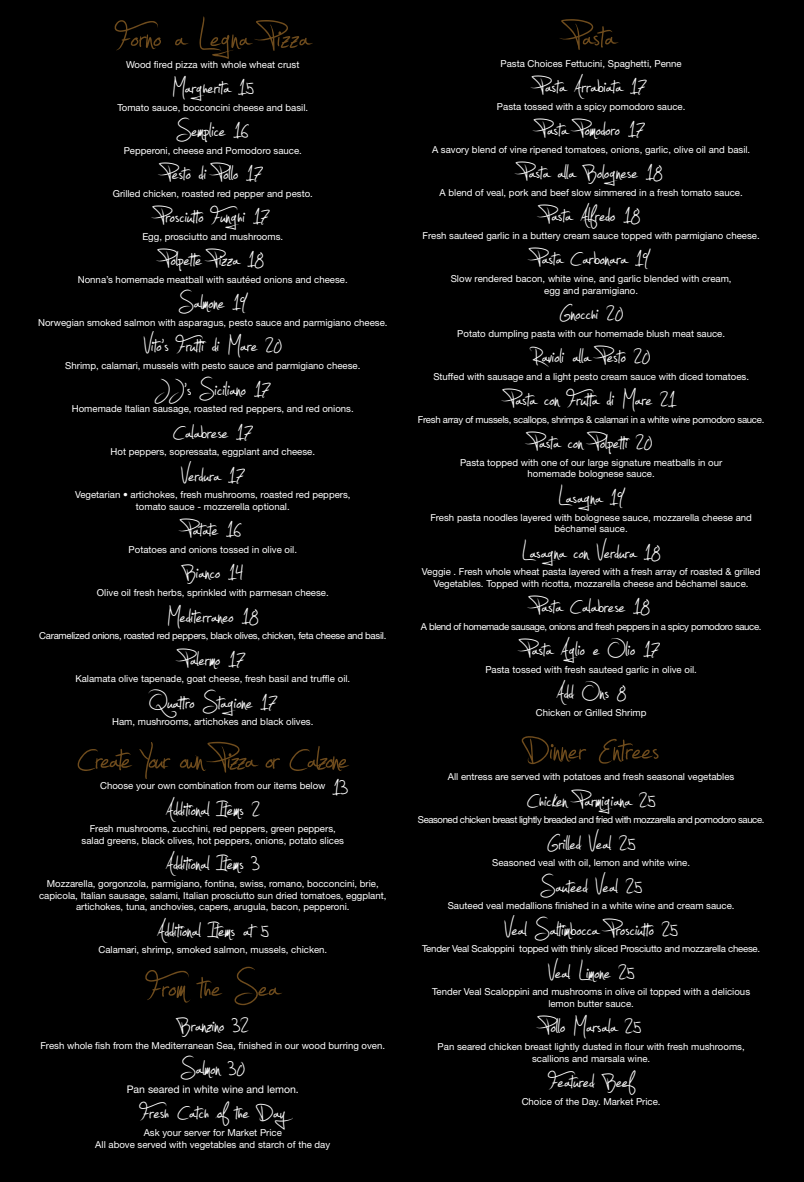
<style>
.page{position:relative;width:804px;height:1182px;background:#fff}
.page>*{position:absolute;margin:0;border:0;box-sizing:border-box;transform-origin:0 0}
.t1{font:70px "Jellyka Estrya's Handwriting";color:#6f4c1d}
.t2{font:70px "Jellyka Estrya's Handwriting";letter-spacing:-.02em;color:#6f4c1d}
.t3{font:43.75px "Jellyka Estrya's Handwriting";color:#fff}
.t4{font:10.5px "Helvetica Neue";color:#fff}
.t5{font:9.62px/11.5px "Helvetica Neue";color:#fff;text-align:center}
.t6{font:9.62px "Helvetica Neue";letter-spacing:-.03em;color:#fff}
.t7{font:9.62px "Helvetica Neue";letter-spacing:-.045em;color:#fff}
.t8{font:9.62px "Helvetica Neue";letter-spacing:-.025em;color:#fff}
.t9{font:9.62px "Helvetica Neue";letter-spacing:-.04em;color:#fff}
</style>
<div class="page">
<div style="left:0;top:0;width:803px;height:1181px;background:#000"></div>
<h1 class="t1" style="left:116px;top:8px;width:194px">Forno a Legna Pizza</h1>
<p class="t5" style="left:126px;top:58px;width:175px">Wood fired pizza with whole wheat crust</p>
<h2 class="t3" style="left:172px;top:69px;width:83px">Margherita 15</h2>
<p class="t5" style="left:117px;top:101px;width:192px">Tomato sauce, bocconcini cheese and basil.</p>
<h2 class="t3" style="left:176px;top:112px;width:74px">Semplice 16</h2>
<p class="t5" style="left:124px;top:144px;width:180px">Pepperoni, cheese and Pomodoro sauce.</p>
<h2 class="t3" style="left:163px;top:155px;width:101px">Pesto di Polo 17</h2>
<p class="t5" style="left:113px;top:187px;width:202px">Grilled chicken, roasted red pepper and pesto.</p>
<h2 class="t3" style="left:156px;top:198px;width:114px">Prosciuto Funghi 17</h2>
<p class="t5" style="left:142px;top:230px;width:142px">Egg, prosciutto and mushrooms.</p>
<h2 class="t3" style="left:161px;top:241px;width:104px">Polpete Pizza 18</h2>
<p class="t5" style="left:78px;top:273px;width:271px">Nonna’s homemade meatball with sautéed onions and cheese.</p>
<h2 class="t3" style="left:179px;top:284px;width:69px">Salmone 19</h2>
<p class="t5" style="left:38px;top:316px;width:351px">Norwegian smoked salmon with asparagus, pesto sauce and parmigiano cheese.</p>
<h2 class="t3" style="left:144px;top:327px;width:139px">Vito’s Fruti di Mare 20</h2>
<p class="t5" style="left:65px;top:359px;width:296px">Shrimp, calamari, mussels with pesto sauce and parmigiano cheese.</p>
<h2 class="t3" style="left:155px;top:370px;width:116px">JJ’s Siciliano 17</h2>
<p class="t5" style="left:72px;top:403px;width:283px">Homemade Italian sausage, roasted red peppers, and red onions.</p>
<h2 class="t3" style="left:173px;top:413px;width:81px">Calabrese 17</h2>
<p class="t5" style="left:110px;top:446px;width:206px">Hot peppers, sopressata, eggplant and cheese.</p>
<h2 class="t3" style="left:181px;top:456px;width:65px">Verdura 17</h2>
<p class="t5" style="left:75px;top:489px;width:277px">Vegetarian • artichokes, fresh mushrooms, roasted red peppers, tomato sauce - mozzerella optional.</p>
<h2 class="t3" style="left:184px;top:511px;width:59px">Patate 16</h2>
<p class="t5" style="left:128px;top:543px;width:170px">Potatoes and onions tossed in olive oil.</p>
<h2 class="t3" style="left:182px;top:554px;width:63px">Bianco 14</h2>
<p class="t5" style="left:97px;top:586px;width:233px">Olive oil fresh herbs, sprinkled with parmesan cheese.</p>
<h2 class="t3" style="left:167px;top:597px;width:92px">Mediterraneo 18</h2>
<p class="t6" style="left:39px;top:629px;width:348px">Caramelized onions, roasted red peppers, black olives, chicken, feta cheese and basil.</p>
<h2 class="t3" style="left:181px;top:640px;width:65px">Palermo 17</h2>
<p class="t5" style="left:75px;top:672px;width:276px">Kalamata olive tapenade, goat cheese, fresh basil and truffle oil.</p>
<h2 class="t3" style="left:149px;top:683px;width:129px">Quatro Stagione 17</h2>
<p class="t5" style="left:112px;top:715px;width:203px">Ham, mushrooms, artichokes and black olives.</p>
<h1 class="t2" style="left:77px;top:729px;width:272px">Create Your own Pizza or Calzone</h1>
<p class="t5" style="left:100px;top:779px;width:227px">Choose your own combination from our items below</p>
<h2 class="t3" style="left:165px;top:790px;width:96px">Additional Items 2</h2>
<p class="t5" style="left:82px;top:823px;width:264px">Fresh mushrooms, zucchini, red peppers, green peppers, salad greens, black olives, hot peppers, onions, potato slices</p>
<h2 class="t3" style="left:165px;top:845px;width:96px">Additional Items 3</h2>
<p class="t5" style="left:39px;top:877px;width:349px">Mozzarella, gorgonzola, parmigiano, fontina, swiss, romano, bocconcini, brie, capicola, Italian sausage, salami, Italian prosciutto sun dried tomatoes, eggplant, artichokes, tuna, anchovies, capers, arugula, bacon, pepperoni.</p>
<h2 class="t3" style="left:157px;top:911px;width:113px">Additional Items at 5</h2>
<p class="t5" style="left:98px;top:943px;width:230px">Calamari, shrimp, smoked salmon, mussels, chicken.</p>
<h1 class="t1" style="left:147px;top:957px;width:133px">From the Sea</h1>
<h2 class="t3" style="left:177px;top:1006px;width:73px">Branzino 32</h2>
<p class="t5" style="left:40px;top:1039px;width:346px">Fresh whole fish from the Mediterranean Sea, finished in our wood burring oven.</p>
<h2 class="t3" style="left:181px;top:1050px;width:65px">Salmon 30</h2>
<p class="t4" style="left:127px;top:1082px;width:173px">Pan seared in white wine and lemon.</p>
<h2 class="t3" style="left:140px;top:1094px;width:146px">Fresh Catch of the Day</h2>
<p class="t5" style="left:95px;top:1126px;width:236px">Ask your server for Market Price<br>All above served with vegetables and starch of the day</p>
<h2 class="t3" style="left:332px;top:768px;width:17px">13</h2>
<h1 class="t1" style="left:567px;top:7px;width:49px">Pasta</h1>
<p class="t5" style="left:500px;top:57px;width:183px">Pasta Choices Fettucini, Spaghetti, Penne</p>
<h2 class="t3" style="left:535px;top:68px;width:112px">Pasta Arrabiata 17</h2>
<p class="t5" style="left:496px;top:100px;width:190px">Pasta tossed with a spicy pomodoro sauce.</p>
<h2 class="t3" style="left:537px;top:111px;width:108px">Pasta Pomodoro 17</h2>
<p class="t5" style="left:432px;top:143px;width:320px">A savory blend of vine ripened tomatoes, onions, garlic, olive oil and basil.</p>
<h2 class="t3" style="left:519px;top:154px;width:144px">Pasta ala Bolognese 18</h2>
<p class="t5" style="left:439px;top:186px;width:304px">A blend of veal, pork and beef slow simmered in a fresh tomato sauce.</p>
<h2 class="t3" style="left:542px;top:197px;width:99px">Pasta Alfredo 18</h2>
<p class="t5" style="left:422px;top:229px;width:338px">Fresh sauteed garlic in a buttery cream sauce topped with parmigiano cheese.</p>
<h2 class="t3" style="left:532px;top:240px;width:118px">Pasta Carbonara 19</h2>
<p class="t5" style="left:450px;top:273px;width:282px">Slow rendered bacon, white wine, and garlic blended with cream, egg and paramigiano.</p>
<h2 class="t3" style="left:559px;top:295px;width:65px">Gnocchi 20</h2>
<p class="t5" style="left:457px;top:327px;width:269px">Potato dumpling pasta with our homemade blush meat sauce.</p>
<h2 class="t3" style="left:532px;top:338px;width:119px">Ravioli ala Pesto 20</h2>
<p class="t5" style="left:433px;top:370px;width:317px">Stuffed with sausage and a light pesto cream sauce with diced tomatoes.</p>
<h2 class="t3" style="left:506px;top:381px;width:171px">Pasta con Fruta di Mare 21</h2>
<p class="t6" style="left:418px;top:413px;width:348px">Fresh array of mussels, scallops, shrimps &amp; calamari in a white wine pomodoro sauce.</p>
<h2 class="t3" style="left:530px;top:424px;width:123px">Pasta con Polpeti 20</h2>
<p class="t5" style="left:460px;top:456px;width:263px">Pasta topped with one of our large signature meatballs in our homemade bolognese sauce.</p>
<h2 class="t3" style="left:558px;top:478px;width:67px">Lasagna 19</h2>
<p class="t5" style="left:430px;top:511px;width:323px">Fresh pasta noodles layered with bolognese sauce, mozzarella cheese and béchamel sauce.</p>
<h2 class="t3" style="left:521px;top:533px;width:140px">Lasagna con Verdura 18</h2>
<p class="t5" style="left:422px;top:565px;width:340px">Veggie . Fresh whole wheat pasta layered with a fresh array of roasted &amp; grilled<br>Vegetables. Topped with ricotta, mozzarella cheese and béchamel sauce.</p>
<h2 class="t3" style="left:532px;top:588px;width:119px">Pasta Calabrese 18</h2>
<p class="t9" style="left:420px;top:620px;width:342px">A blend of homemade sausage, onions and fresh peppers in a spicy pomodoro sauce.</p>
<h2 class="t3" style="left:522px;top:631px;width:138px">Pasta Aglio e Olio 17</h2>
<p class="t5" style="left:485px;top:663px;width:213px">Pasta tossed with fresh sauteed garlic in olive oil.</p>
<h2 class="t3" style="left:556px;top:674px;width:71px">Add Ons 8</h2>
<p class="t5" style="left:535px;top:706px;width:112px">Chicken or Grilled Shrimp</p>
<h1 class="t1" style="left:523px;top:720px;width:137px">Dinner Entrees</h1>
<p class="t5" style="left:447px;top:770px;width:288px">All entress are served with potatoes and fresh seasonal vegetables</p>
<h2 class="t3" style="left:527px;top:781px;width:129px">Chicken Parmigiana 25</h2>
<p class="t7" style="left:417px;top:813px;width:348px">Seasoned chicken breast lightly breaded and fried with mozzarella and pomodoro sauce.</p>
<h2 class="t3" style="left:547px;top:824px;width:89px">Griled Veal 25</h2>
<p class="t5" style="left:492px;top:856px;width:199px">Seasoned veal with oil, lemon and white wine.</p>
<h2 class="t3" style="left:540px;top:867px;width:103px">Sauteed Veal 25</h2>
<p class="t5" style="left:447px;top:899px;width:288px">Sauteed veal medallions finished in a white wine and cream sauce.</p>
<h2 class="t3" style="left:504px;top:910px;width:174px">Veal Saltimbocca Prosciuto 25</h2>
<p class="t8" style="left:422px;top:943px;width:339px">Tender Veal Scaloppini topped with thinly sliced Prosciutto and mozzarella cheese.</p>
<h2 class="t3" style="left:547px;top:953px;width:88px">Veal Limone 25</h2>
<p class="t5" style="left:432px;top:985px;width:319px">Tender Veal Scaloppini and mushrooms in olive oil topped with a delicious lemon butter sauce.</p>
<h2 class="t3" style="left:541px;top:1008px;width:101px">Polo Marsala 25</h2>
<p class="t5" style="left:437px;top:1040px;width:308px">Pan seared chicken breast lightly dusted in flour with fresh mushrooms, scallions and marsala wine.</p>
<h2 class="t3" style="left:549px;top:1062px;width:86px">Featured Beef</h2>
<p class="t5" style="left:521px;top:1095px;width:140px">Choice of the Day. Market Price.</p>
</div>
